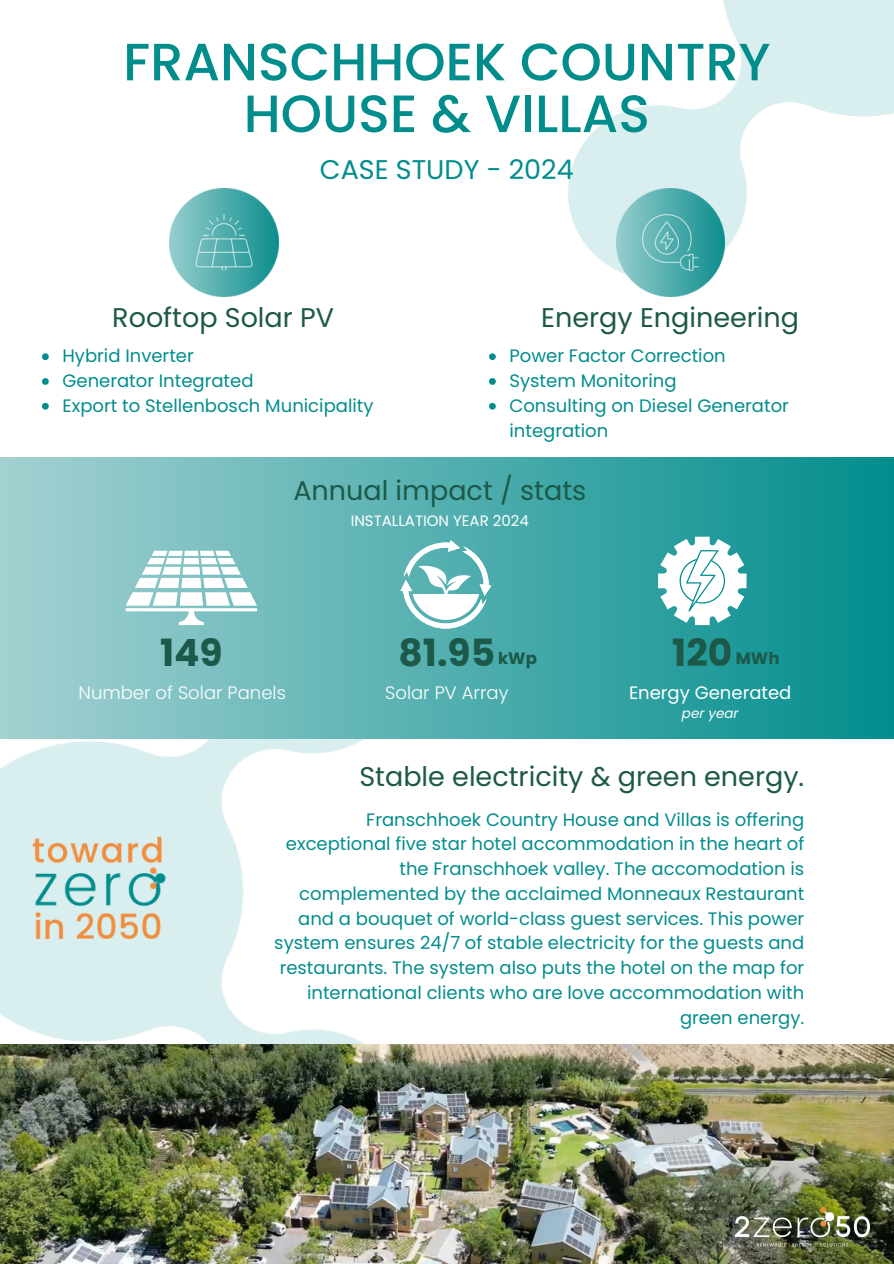
<style>
.page{position:relative;width:894px;height:1264px;background:#fff}
.page>*{position:absolute;margin:0;border:0;box-sizing:border-box;transform-origin:0 0}
.t1{font:500 52.5px/51.8px "Poppins";color:#028d8d;text-align:center}
.t2{font:700 37.5px "Poppins";color:#1c5948}
.t3{font:27px "Poppins";color:#1c5948}
.t4{font:27px "Poppins";color:#028d8d}
.t5{font:18px/24.8px "Poppins";color:#028d8d;text-align:right}
.t6{font:300 18px "Poppins";color:#fff}
.t7{font:18px "Poppins";color:#fff}
.t8{font:700 16.5px "Poppins";color:#1c5948}
.t9{font:15px "Poppins";color:#fff}
.t10{font:italic 13.5px "Poppins";color:#fff}
</style>
<div class="page">
<img style="left:568px;top:0;width:325px;height:270px">
<img style="left:0;top:738px;width:409px;height:306px">
<img style="left:0;top:1044px;width:893px;height:219px">
<img style="left:735px;top:1207px;width:134px;height:39px">
<img style="left:0;top:807px;width:202px;height:163px">
<img style="left:169px;top:188px;width:109px;height:108px">
<img style="left:615px;top:188px;width:108px;height:108px">
<svg style="left:42px;top:353px;width:7px;height:7px"></svg>
<svg style="left:42px;top:378px;width:7px;height:7px"></svg>
<svg style="left:42px;top:403px;width:7px;height:6px"></svg>
<svg style="left:489px;top:353px;width:6px;height:7px"></svg>
<svg style="left:489px;top:378px;width:6px;height:7px"></svg>
<svg style="left:489px;top:403px;width:6px;height:6px"></svg>
<div style="left:0;top:457px;width:893px;height:281px;background:linear-gradient(to right,#a4d1d2,#028d8d)"></div>
<svg style="left:658px;top:536px;width:88px;height:89px"></svg>
<svg style="left:125px;top:550px;width:132px;height:75px"></svg>
<svg style="left:400px;top:540px;width:91px;height:88px"></svg>
<p class="t1" style="left:123px;top:36px;width:648px">FRANSCHHOEK COUNTRY<br>HOUSE &amp; VILLAS</p>
<h2 class="t4" style="left:320px;top:150px;width:255px">CASE STUDY - 2024</h2>
<p class="t3" style="left:112px;top:298px;width:223px">Rooftop Solar PV</p>
<p class="t5" style="left:62px;top:343px;width:133px">Hybrid Inverter</p>
<p class="t5" style="left:62px;top:368px;width:192px">Generator Integrated</p>
<p class="t5" style="left:62px;top:393px;width:312px">Export to Stellenbosch Municipality</p>
<h6 class="t3" style="left:541px;top:298px;width:259px">Energy Engineering</h6>
<p class="t5" style="left:509px;top:343px;width:218px">Power Factor Correction</p>
<p class="t5" style="left:509px;top:368px;width:169px">System Monitoring</p>
<p class="t5" style="left:509px;top:393px;width:281px;text-align:left">Consulting on Diesel Generator integration</p>
<h2 class="t3" style="left:293px;top:471px;width:294px">Annual impact / stats</h2>
<h5 class="t9" style="left:350px;top:510px;width:180px">INSTALLATION YEAR 2024</h5>
<p class="t2" style="left:160px;top:627px;width:64px">149</p>
<h4 class="t6" style="left:79px;top:680px;width:209px">Number of Solar Panels</h4>
<h6 class="t2" style="left:398px;top:627px;width:98px">81.95</h6>
<h5 class="t8" style="left:498px;top:647px;width:40px">kWp</h5>
<h6 class="t6" style="left:385px;top:680px;width:125px">Solar PV Array</h6>
<p class="t2" style="left:672px;top:627px;width:61px">120</p>
<h2 class="t8" style="left:735px;top:647px;width:45px">MWh</h2>
<p class="t7" style="left:628px;top:680px;width:164px">Energy Generated</p>
<p class="t10" style="left:681px;top:704px;width:58px">per year</p>
<p class="t3" style="left:359px;top:758px;width:446px">Stable electricity &amp; green energy.</p>
<p class="t5" style="left:274px;top:807px;width:531px">Franschhoek Country House and Villas is offering exceptional five star hotel accommodation in the heart of the Franschhoek valley. The accomodation is complemented by the acclaimed Monneaux Restaurant and a bouquet of world-class guest services. This power system ensures 24/7 of stable electricity for the guests and restaurants. The system also puts the hotel on the map for international clients who are love accommodation with green energy.</p>
</div>
